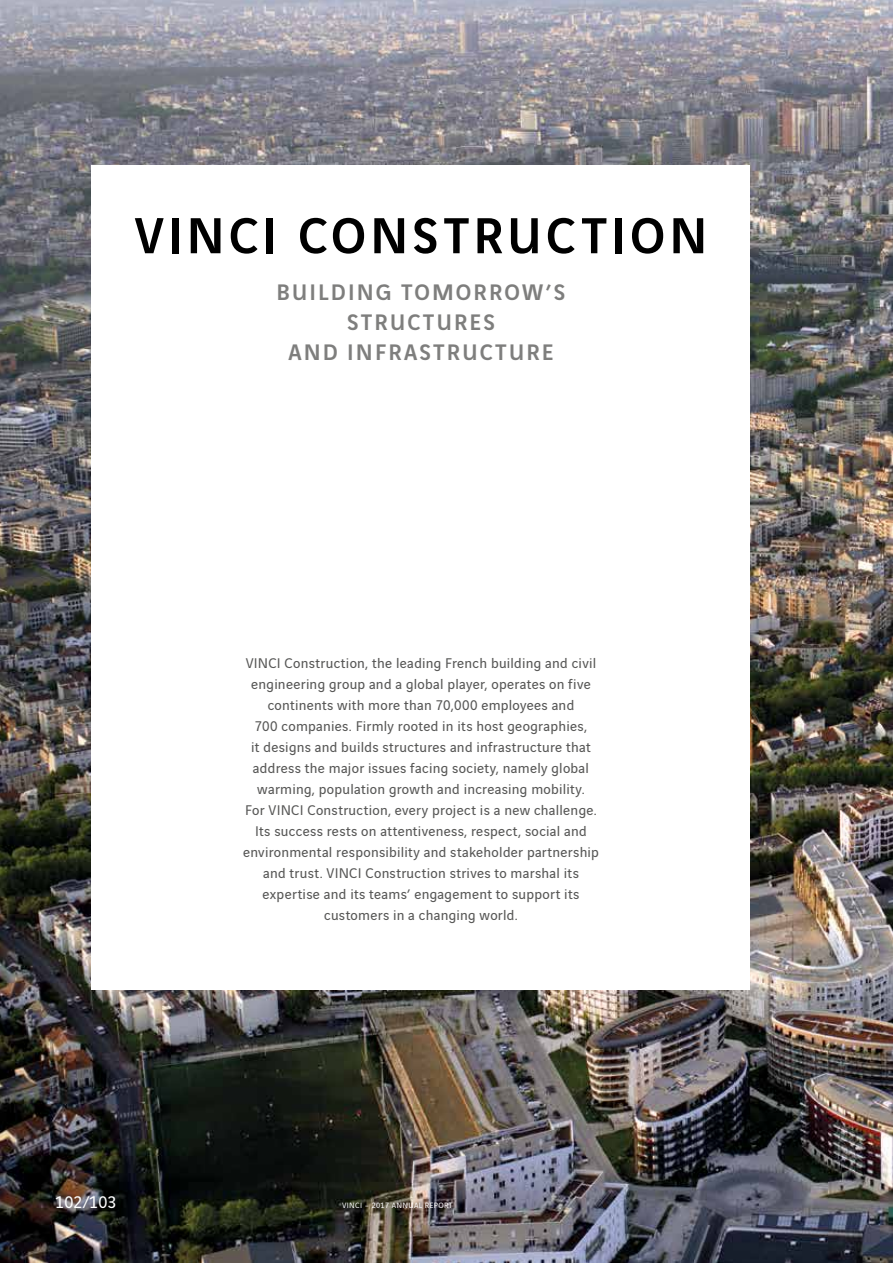
<style>
.page{position:relative;width:893px;height:1263px;background:#fff}
.page>*{position:absolute;margin:0;border:0;box-sizing:border-box;transform-origin:0 0}
.t1{font:500 54px "Vinci Sans";letter-spacing:.075em;color:#000}
.t2{font:500 24px/30px "Vinci Sans";letter-spacing:.09em;color:#7e7e7d;text-align:center}
.t3{font:18px "Vinci Sans";letter-spacing:.01em;color:#fff}
.t4{font:15px/21px "Vinci Sans";letter-spacing:.02em;color:#575756;text-align:center}
.t5{font:8.25px "Vinci Sans";letter-spacing:.04em;color:#fff}
</style>
<div class="page">
<img style="left:0;top:0;width:893px;height:1263px">
<div style="left:92px;top:165px;width:658px;height:825px;background:#fff"></div>
<h1 class="t1" style="left:135px;top:194px;width:574px">VINCI CONSTRUCTION</h1>
<h2 class="t2" style="left:276px;top:275px;width:290px">BUILDING TOMORROW’S<br>STRUCTURES<br>AND INFRASTRUCTURE</h2>
<p class="t4" style="left:243px;top:652px;width:357px">VINCI Construction, the leading French building and civil engineering group and a global player, operates on five continents with more than 70,000 employees and<br>700 companies. Firmly rooted in its host geographies,<br>it designs and builds structures and infrastructure that address the major issues facing society, namely global warming, population growth and increasing mobility.<br>For VINCI Construction, every project is a new challenge.<br>Its success rests on attentiveness, respect, social and environmental responsibility and stakeholder partnership and trust. VINCI Construction strives to marshal its expertise and its teams’ engagement to support its customers in a changing world.</p>
<p class="t3" style="left:55px;top:1189px;width:63px">102/103</p>
<p class="t5" style="left:342px;top:1199px;width:112px">VINCI – 2017 ANNUAL REPORT</p>
</div>
